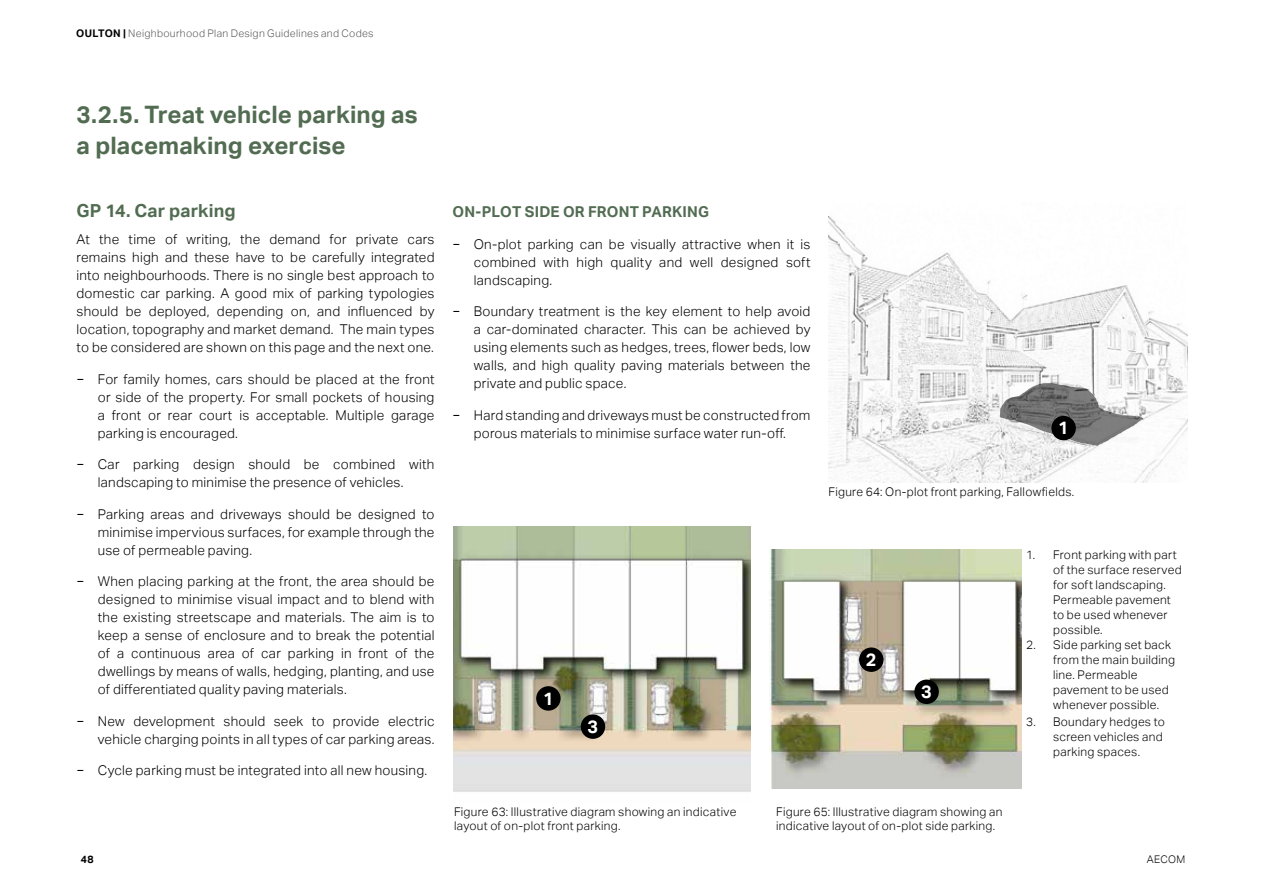
<style>
.page{position:relative;width:1263px;height:893px;background:#fff}
.page>*{position:absolute;margin:0;border:0;box-sizing:border-box;transform-origin:0 0}
.t1{font:700 24px/31.5px "AECOM Sans";color:#526c52}
.t2{font:700 18px "AECOM Sans";letter-spacing:.005em;color:#526c52}
.t3{font:700 18px "AECOM Sans";color:#fff}
.t4{font:700 15px "AECOM Sans";letter-spacing:.015em;color:#526c52}
.t5{font:300 13.5px/18px "AECOM Sans";letter-spacing:.02em;color:#000;text-align:justify}
.t6{font:300 12px/15px "AECOM Sans";letter-spacing:.025em;color:#000}
.t7{font:300 10.5px "AECOM Sans";letter-spacing:.03em;color:#58595b}
.t8{font:300 10.5px "AECOM Sans";letter-spacing:.025em;color:#000}
.t9{font:700 10.5px "AECOM Sans";color:#000}
.s1{font-weight:700;color:#000}
.s2{font-weight:400}
</style>
<div class="page">
<img style="left:453px;top:527px;width:297px;height:265px">
<img style="left:770px;top:549px;width:252px;height:239px">
<div style="left:536px;top:686px;width:25px;height:25px;background:#000;border-radius:50%"></div>
<div style="left:859px;top:647px;width:24px;height:25px;background:#000;border-radius:50%"></div>
<div style="left:914px;top:680px;width:25px;height:24px;background:#000;border-radius:50%"></div>
<div style="left:581px;top:714px;width:24px;height:25px;background:#000;border-radius:50%"></div>
<img style="left:828px;top:216px;width:359px;height:267px">
<svg style="left:999px;top:383px;width:144px;height:63px"></svg>
<div style="left:1051px;top:416px;width:25px;height:24px;background:#000;border-radius:50%"></div>
<p class="t7" style="left:76px;top:27px;width:299px"><span class="s1">OULTON |</span> Neighbourhood Plan Design Guidelines and Codes</p>
<h1 class="t1" style="left:77px;top:99px;width:343px">3.2.5. Treat vehicle parking as a placemaking exercise</h1>
<h2 class="t2" style="left:77px;top:201px;width:161px">GP 14. Car parking</h2>
<p class="t5" style="left:77px;top:231px;width:359px">At the time of writing, the demand for private cars remains high and these have to be carefully integrated into neighbourhoods. There is no single best approach to domestic car parking. A good mix of parking typologies should be deployed, depending on, and influenced by location, topography and market demand. The main types to be considered are shown on this page and the next one.</p>
<p class="t5" style="left:98px;top:370px;width:338px;text-indent:-21px"><span class="s2">−</span> For family homes, cars should be placed at the front or side of the property. For small pockets of housing a front or rear court is acceptable. Multiple garage parking is encouraged.</p>
<p class="t5" style="left:98px;top:456px;width:338px;text-indent:-21px"><span class="s2">−</span> Car parking design should be combined with landscaping to minimise the presence of vehicles.</p>
<p class="t5" style="left:98px;top:505px;width:338px;text-indent:-21px"><span class="s2">−</span> Parking areas and driveways should be designed to minimise impervious surfaces, for example through the use of permeable paving.</p>
<p class="t5" style="left:98px;top:573px;width:338px;text-indent:-21px"><span class="s2">−</span> When placing parking at the front, the area should be designed to minimise visual impact and to blend with the existing streetscape and materials. The aim is to keep a sense of enclosure and to break the potential of a continuous area of car parking in front of the dwellings by means of walls, hedging, planting, and use of differentiated quality paving materials.</p>
<p class="t5" style="left:77px;top:712px;width:359px;text-align:right"><span class="s2">−</span> New development should seek to provide electric vehicle charging points in all types of car parking areas.</p>
<p class="t5" style="left:77px;top:762px;width:352px"><span class="s2">−</span> Cycle parking must be integrated into all new housing.</p>
<p class="t4" style="left:452px;top:203px;width:258px">ON-PLOT SIDE OR FRONT PARKING</p>
<p class="t5" style="left:474px;top:235px;width:338px;text-indent:-21px"><span class="s2">−</span> On-plot parking can be visually attractive when it is combined with high quality and well designed soft landscaping.</p>
<p class="t5" style="left:474px;top:303px;width:338px;text-indent:-21px"><span class="s2">−</span> Boundary treatment is the key element to help avoid a car-dominated character. This can be achieved by using elements such as hedges, trees, flower beds, low walls, and high quality paving materials between the private and public space.</p>
<p class="t5" style="left:452px;top:406px;width:359px;text-align:center"><span class="s2">−</span> Hard standing and driveways must be constructed from porous materials to minimise surface water run-off.</p>
<h2 class="t3" style="left:1058px;top:417px;width:12px">1</h2>
<p class="t6" style="left:828px;top:485px;width:247px">Figure 64: On-plot front parking, Fallowfields.</p>
<h2 class="t3" style="left:543px;top:688px;width:12px">1</h2>
<h2 class="t3" style="left:588px;top:716px;width:12px">3</h2>
<h2 class="t3" style="left:866px;top:649px;width:12px">2</h2>
<h2 class="t3" style="left:921px;top:681px;width:12px">3</h2>
<p class="t6" style="left:1053px;top:548px;width:130px;text-indent:-27px">1. Front parking with part of the surface reserved for soft landscaping.<br>Permeable pavement to be used whenever possible.</p>
<p class="t6" style="left:1053px;top:638px;width:124px;text-indent:-27px">2. Side parking set back from the main building line. Permeable pavement to be used whenever possible.</p>
<p class="t6" style="left:1053px;top:714px;width:113px;text-indent:-27px">3. Boundary hedges to screen vehicles and parking spaces.</p>
<p class="t6" style="left:454px;top:805px;width:284px;line-height:14.4px">Figure 63: Illustrative diagram showing an indicative layout of on-plot front parking.</p>
<p class="t6" style="left:776px;top:805px;width:228px;line-height:14.4px">Figure 65: Illustrative diagram showing an indicative layout of on-plot side parking.</p>
<p class="t9" style="left:81px;top:853px;width:14px">48</p>
<p class="t8" style="left:1147px;top:853px;width:40px">AECOM</p>
</div>
